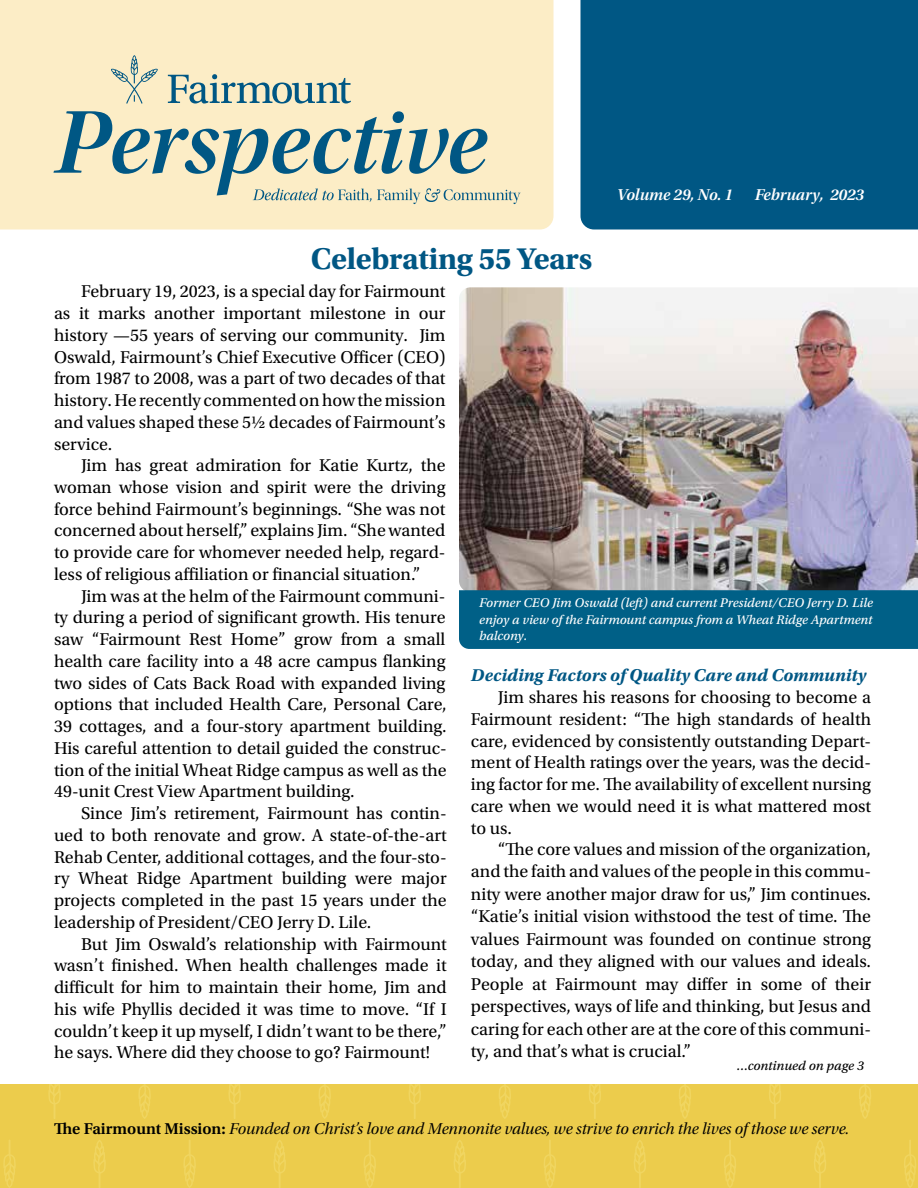
<style>
.page{position:relative;width:918px;height:1188px;background:#fff}
.page>*{position:absolute;margin:0;border:0;box-sizing:border-box;transform-origin:0 0}
.t1{font:93px "Utopia Std Semibold Disp It";color:#005784}
.t2{font:700 31.5px "Utopia Std";letter-spacing:-.01em;color:#005784}
.t3{font:18px/21.8px "Utopia Std";color:#000;text-align:justify}
.t4{font:italic 700 18px "Utopia Std";color:#005784}
.t5{font:16.5px "Utopia Std Subh It";color:#000}
.t6{font:16.5px "Utopia Std Semibold Subh It";color:#fff}
.t7{font:13.5px "Utopia Std Capt It";color:#000}
.t8{font:13.35px/16.4px "Utopia Std Capt It";letter-spacing:-.005em;color:#fff;text-align:justify}
.s1{font-family:"Utopia Std";font-weight:600}
</style>
<div class="page">
<div style="left:0;top:1084px;width:918px;height:104px;background:#eccc4c"></div>
<div style="left:580px;top:0;width:338px;height:230px;background:#005784"></div>
<div style="left:0;top:0;width:554px;height:230px;background:#fcedc6"></div>
<svg style="left:168px;top:74px;width:183px;height:30px;background:#b1c0b2"></svg>
<svg style="left:111px;top:55px;width:47px;height:49px;background:#dedbbe"></svg>
<svg style="left:253px;top:188px;width:268px;height:16px;background:#cfd2ba"></svg>
<img style="left:459px;top:287px;width:459px;height:303px">
<div style="left:459px;top:590px;width:459px;height:59px;background:#006087"></div>
<h1 class="t1" style="left:54px;top:92px;width:434px">Perspective</h1>
<h2 class="t2" style="left:311px;top:240px;width:283px">Celebrating 55 Years</h2>
<p class="t6" style="left:617px;top:186px;width:118px">Volume 29, No. 1</p>
<p class="t6" style="left:755px;top:186px;width:111px">February, 2023</p>
<p class="t3" style="left:54px;top:281px;width:393px;text-indent:27px">February 19, 2023, is a special day for Fairmount as it marks another important milestone in our history —55 years of serving our community. Jim Oswald, Fairmount’s Chief Executive Officer (CEO) from 1987 to 2008, was a part of two decades of that history. He recently commented on how the mission and values shaped these 5½ decades of Fairmount’s service.</p>
<p class="t3" style="left:54px;top:455px;width:393px;text-indent:27px">Jim has great admiration for Katie Kurtz, the woman whose vision and spirit were the driving force behind Fairmount’s beginnings. “She was not concerned about herself,” explains Jim. “She wanted to provide care for whomever needed help, regard&shy;less of religious affiliation or financial situation.”</p>
<p class="t3" style="left:54px;top:585px;width:394px;text-indent:27px">Jim was at the helm of the Fairmount communi&shy;ty during a period of significant growth. His tenure saw “Fairmount Rest Home” grow from a small health care facility into a 48 acre campus flanking two sides of Cats Back Road with expanded living options that included Health Care, Personal Care, 39 cottages, and a four-story apartment building.<br>His careful attention to detail guided the construc&shy;tion of the initial Wheat Ridge campus as well as the 49-unit Crest View Apartment building.</p>
<p class="t3" style="left:54px;top:803px;width:394px;text-indent:27px">Since Jim’s retirement, Fairmount has contin&shy;ued to both renovate and grow. A state-of-the-art Rehab Center, additional cottages, and the four-sto&shy;ry Wheat Ridge Apartment building were major projects completed in the past 15 years under the leadership of President/CEO Jerry D. Lile.</p>
<p class="t3" style="left:54px;top:933px;width:394px;text-indent:27px">But Jim Oswald’s relationship with Fairmount wasn’t finished. When health challenges made it difficult for him to maintain their home, Jim and his wife Phyllis decided it was time to move. “If I couldn’t keep it up myself, I didn’t want to be there,” he says. Where did they choose to go? Fairmount!</p>
<p class="t8" style="left:479px;top:595px;width:395px">Former CEO Jim Oswald (left) and current President/CEO Jerry D. Lile enjoy a view of the Fairmount campus from a Wheat Ridge Apartment balcony.</p>
<p class="t4" style="left:471px;top:665px;width:397px">Deciding Factors of Quality Care and Community</p>
<p class="t3" style="left:471px;top:687px;width:402px;text-indent:27px">Jim shares his reasons for choosing to become a Fairmount resident: “The high standards of health care, evidenced by consistently outstanding Depart&shy;ment of Health ratings over the years, was the decid&shy;ing factor for me. The availability of excellent nursing care when we would need it is what mattered most to us.</p>
<p class="t3" style="left:471px;top:839px;width:402px;line-height:22.4px;text-indent:27px">“The core values and mission of the organization, and the faith and values of the people in this commu&shy;nity were another major draw for us,” Jim continues. “Katie’s initial vision withstood the test of time. The values Fairmount was founded on continue strong today, and they aligned with our values and ideals.<br>People at Fairmount may differ in some of their perspectives, ways of life and thinking, but Jesus and caring for each other are at the core of this communi&shy;ty, and that’s what is crucial.”</p>
<p class="t7" style="left:736px;top:1058px;width:129px">…continued on page 3</p>
<p class="t5" style="left:54px;top:1120px;width:797px"><span class="s1">The Fairmount Mission:</span> Founded on Christ’s love and Mennonite values, we strive to enrich the lives of those we serve.</p>
</div>
